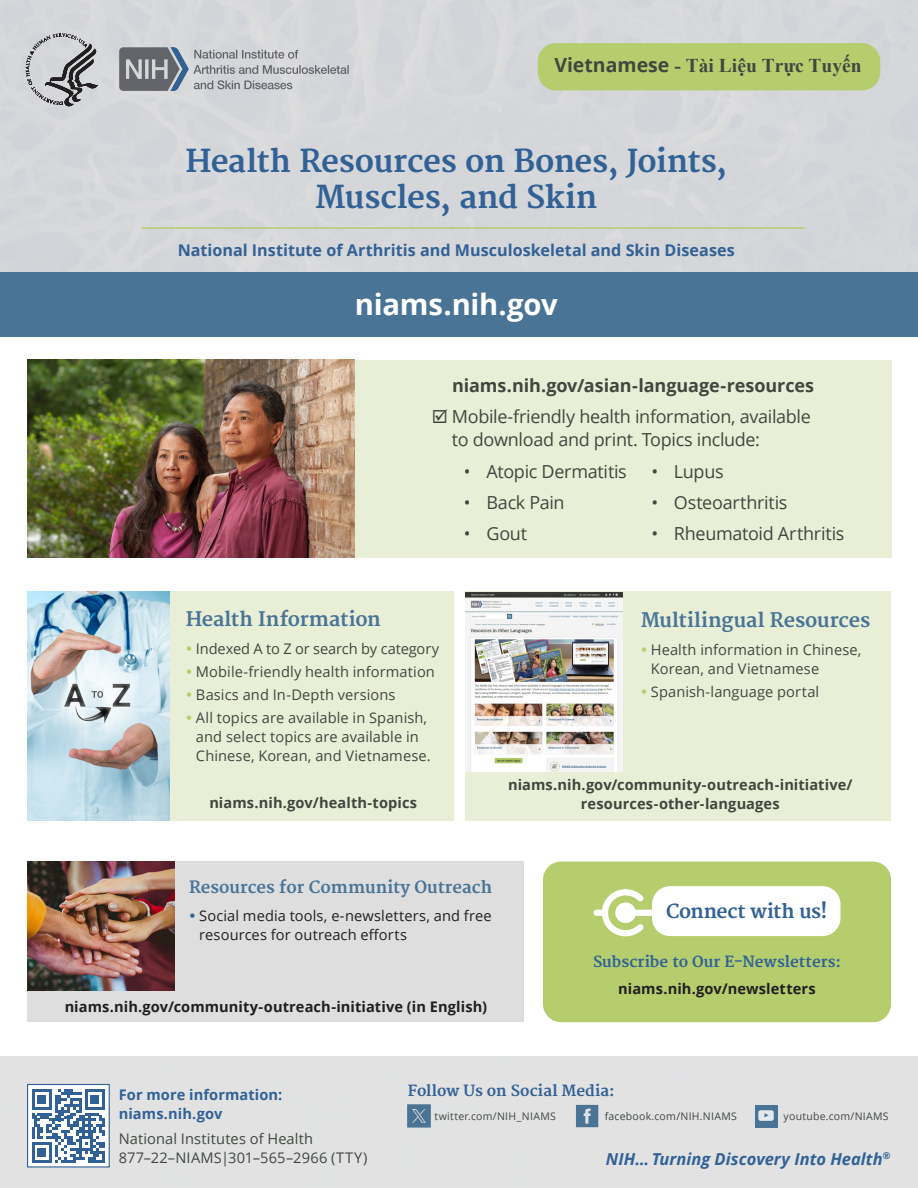
<style>
.page{position:relative;width:918px;height:1188px;background:#fff}
.page>*{position:absolute;margin:0;border:0;box-sizing:border-box;transform-origin:0 0}
.Heading_2{font:700 30.75px/36px "Merriweather";letter-spacing:-.01em;color:#326195;text-align:center}
.Copy__Main{font:700 29.25px "Open Sans";letter-spacing:-.01em;color:#fff}
.Heading_2-2{font:700 19.5px "Merriweather";letter-spacing:-.01em;color:#497495}
.Heading_2-3{font:700 19.5px "Times New Roman";color:#41473f}
.Heading_2-4{font:700 19.05px "Merriweather";letter-spacing:-.015em;color:#326195}
.Heading_2-5{font:18px/22.5px "Open Sans";letter-spacing:-.02em;color:#41473f}
.Copy__Main-2{font:700 18px "Open Sans";letter-spacing:-.005em;color:#41473f}
.Copy__Main-3{font:italic 700 16.5px "Open Sans";color:#326195}
.Heading_2-6{font:700 16.5px "Merriweather";color:#497495}
.Copy__Main-4{font:700 16.2px "Open Sans";color:#326195}
.Heading_2-7{font:700 15px "Merriweather";letter-spacing:.005em;color:#326195}
.Copy__Main-5{font:14.7px/18.8px "Open Sans";letter-spacing:.005em;color:#41473f}
.Copy__Main-6{font:700 14.7px/18.8px "Open Sans";letter-spacing:.005em;color:#41473f;text-align:center}
.Copy__Main-7{font:700 14.7px "Open Sans";letter-spacing:.005em;color:#231f20}
.t1{font:14.7px/18.8px "Open Sans";letter-spacing:.01em;color:#231f20}
.Copy__Main-8{font:700 14.7px/18.8px "Open Sans";letter-spacing:.005em;color:#326195}
.Normal__Web{font:10.5px "Open Sans";letter-spacing:.02em;color:#41473f}
.s1{font-family:"Open Sans"}
</style>
<div class="page">
<div style="left:0;top:272px;width:918px;height:65px;background:#497495"></div>
<div style="left:0;top:1056px;width:918px;height:132px;background:#e2e2e3"></div>
<div style="left:0;top:0;width:918px;height:271px;background:#d5d7da"></div>
<div style="left:543px;top:862px;width:348px;height:160px;background:#b5cd6d;border-radius:18px"></div>
<div style="left:27px;top:862px;width:497px;height:160px;background:#dededf"></div>
<svg style="left:119px;top:47px;width:230px;height:44px;background:#acafb4"></svg>
<svg style="left:26px;top:34px;width:72px;height:72px;background:#adaeb1"></svg>
<hr style="left:142px;top:227px;width:662px;height:2px;background:#b5cd6d">
<div style="left:652px;top:886px;width:189px;height:50px;background:#fff;border-radius:18px"></div>
<svg style="left:594px;top:889px;width:62px;height:47px"></svg>
<div style="left:28px;top:1084px;width:81px;height:83px;background:#fff"></div>
<svg style="left:32px;top:1089px;width:73px;height:74px"></svg>
<div style="left:27px;top:1084px;width:83px;height:84px;border:1px solid #326195"></div>
<img style="left:27px;top:862px;width:148px;height:128px">
<img style="left:407px;top:1104px;width:23px;height:24px">
<svg style="left:576px;top:1105px;width:22px;height:22px"></svg>
<div style="left:755px;top:1105px;width:22px;height:22px;background:#497495"></div>
<svg style="left:758px;top:1110px;width:16px;height:11px"></svg>
<div style="left:538px;top:43px;width:342px;height:47px;background:#b5cd6d;border-radius:18px"></div>
<div style="left:27px;top:592px;width:427px;height:229px;background:#e9efd7"></div>
<div style="left:466px;top:592px;width:425px;height:229px;background:#e9efd7"></div>
<img style="left:466px;top:592px;width:157px;height:179px">
<img style="left:27px;top:592px;width:143px;height:228px">
<div style="left:27px;top:360px;width:864px;height:197px;background:#e9efd7"></div>
<img style="left:27px;top:360px;width:328px;height:197px">
<p class="Heading_2-3" style="left:554px;top:51px;width:309px"><span class="s1">Vietnamese</span> - Tài Liệu Trực Tuyến</p>
<p class="Heading_2" style="left:185px;top:145px;width:543px">Health Resources on Bones, Joints,<br>Muscles, and Skin</p>
<p class="Copy__Main-4" style="left:178px;top:239px;width:559px">National Institute of Arthritis and Musculoskeletal and Skin Diseases</p>
<p class="Copy__Main" style="left:355px;top:283px;width:204px">niams.nih.gov</p>
<p class="Copy__Main-2" style="left:452px;top:373px;width:364px">niams.nih.gov/asian-language-resources</p>
<p class="Heading_2-5" style="left:452px;top:405px;width:361px;text-indent:-20px">☑ Mobile-friendly health information, available to download and print. Topics include:</p>
<p class="Heading_2-5" style="left:464px;top:460px;width:164px">• Atopic Dermatitis</p>
<p class="Heading_2-5" style="left:464px;top:491px;width:102px">• Back Pain</p>
<p class="Heading_2-5" style="left:464px;top:522px;width:65px">• Gout</p>
<p class="Heading_2-5" style="left:651px;top:460px;width:74px">• Lupus</p>
<p class="Heading_2-5" style="left:651px;top:491px;width:138px">• Osteoarthritis</p>
<p class="Heading_2-5" style="left:651px;top:522px;width:195px">• Rheumatoid Arthritis</p>
<p class="Heading_2-2" style="left:186px;top:607px;width:197px">Health Information</p>
<p class="Copy__Main-5" style="left:196px;top:639px;width:245px">Indexed A to Z or search by category</p>
<p class="Copy__Main-5" style="left:196px;top:662px;width:240px">Mobile-friendly health information</p>
<p class="Copy__Main-5" style="left:196px;top:685px;width:201px">Basics and In-Depth versions</p>
<p class="Copy__Main-5" style="left:196px;top:708px;width:236px">All topics are available in Spanish, and select topics are available in<br>Chinese, Korean, and Vietnamese.</p>
<p class="Copy__Main-6" style="left:209px;top:793px;width:209px">niams.nih.gov/health-topics</p>
<p class="Heading_2-2" style="left:641px;top:608px;width:231px">Multilingual Resources</p>
<p class="Copy__Main-5" style="left:651px;top:640px;width:212px">Health information in Chinese,<br>Korean, and Vietnamese</p>
<p class="Copy__Main-5" style="left:651px;top:682px;width:170px">Spanish-language portal</p>
<p class="Copy__Main-6" style="left:508px;top:775px;width:346px">niams.nih.gov/community-outreach-initiative/ resources-other-languages</p>
<p class="Heading_2-6" style="left:189px;top:877px;width:305px">Resources for Community Outreach</p>
<p class="t1" style="left:199px;top:906px;width:294px">Social media tools, e-newsletters, and free resources for outreach efforts</p>
<p class="Copy__Main-7" style="left:65px;top:996px;width:424px">niams.nih.gov/community-outreach-initiative (in English)</p>
<p class="Heading_2-4" style="left:666px;top:901px;width:163px">Connect with us!</p>
<p class="Heading_2-7" style="left:593px;top:953px;width:249px">Subscribe to Our E-Newsletters:</p>
<p class="Copy__Main-7" style="left:618px;top:978px;width:199px">niams.nih.gov/newsletters</p>
<p class="Heading_2-7" style="left:408px;top:1082px;width:208px">Follow Us on Social Media:</p>
<p class="Normal__Web" style="left:434px;top:1109px;width:123px">twitter.com/NIH_NIAMS</p>
<p class="Normal__Web" style="left:605px;top:1109px;width:134px">facebook.com/NIH.NIAMS</p>
<p class="Normal__Web" style="left:784px;top:1109px;width:107px">youtube.com/NIAMS</p>
<p class="Copy__Main-8" style="left:119px;top:1085px;width:165px">For more information: niams.nih.gov</p>
<p class="Copy__Main-5" style="left:119px;top:1129px;width:196px">National Institutes of Health</p>
<p class="Copy__Main-5" style="left:119px;top:1148px;width:250px">877–22–NIAMS|301–565–2966 (TTY)</p>
<p class="Copy__Main-3" style="left:606px;top:1147px;width:286px">NIH… Turning Discovery Into Health<sup>®</sup></p>
</div>
